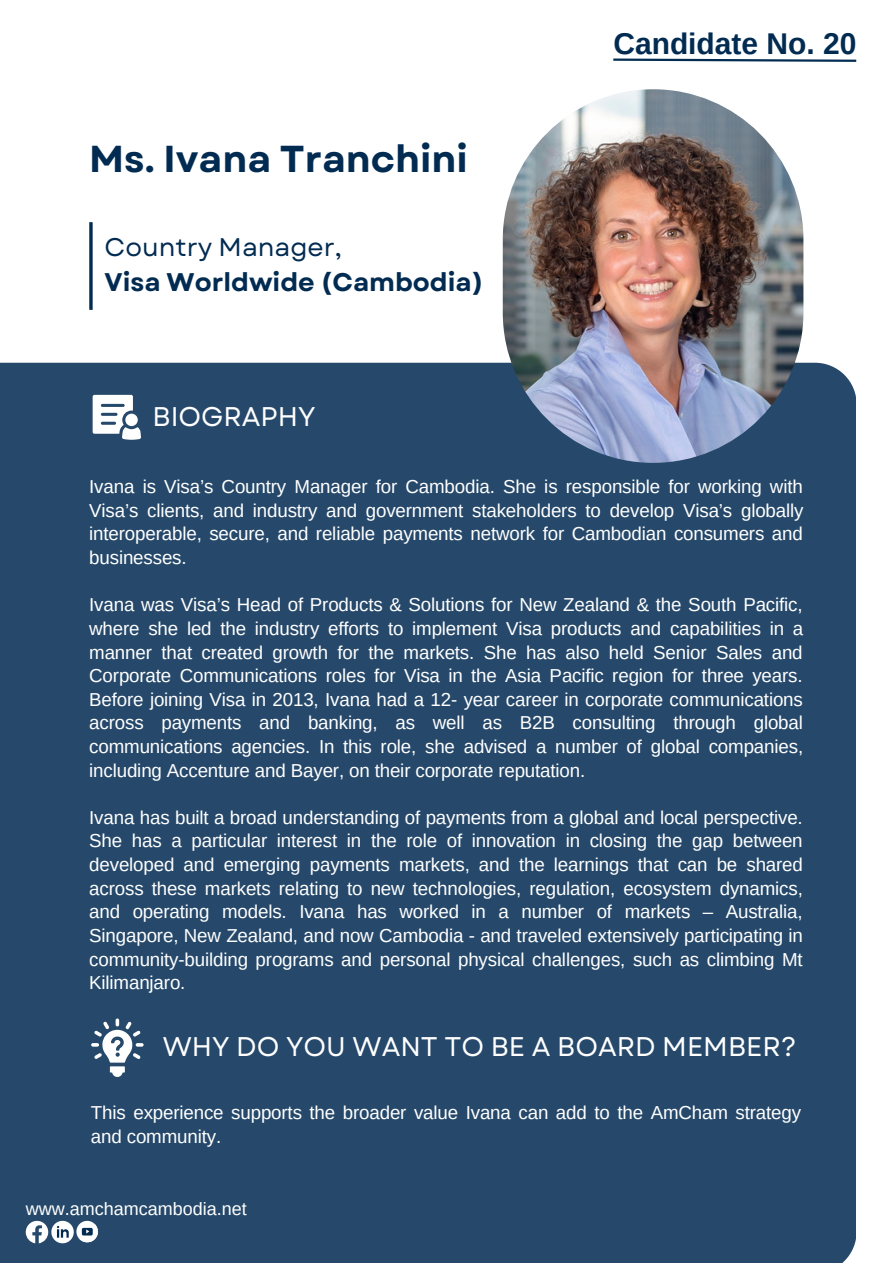
<style>
.page{position:relative;width:893px;height:1264px;background:#fff}
.page>*{position:absolute;margin:0;border:0;box-sizing:border-box;transform-origin:0 0}
.t1{font:700 37.5px "Garet";color:#022b52}
.t2{font:700 30px "Arimo";color:#022b52}
.t3{font:27px "Garet";color:#fff}
.t4{font:700 25.5px "Garet";color:#022b52}
.t5{font:25.5px "Garet";color:#022b52}
.t6{font:18.75px/23.5px "Arimo";letter-spacing:-.01em;color:#fff;text-align:justify}
.t7{font:18px "Arimo";color:#fff}
</style>
<div class="page">
<div style="left:0;top:363px;width:855px;height:899px;background:#26496b"></div>
<svg style="left:26px;top:1220px;width:48px;height:23px"></svg>
<svg style="left:76px;top:1220px;width:22px;height:22px"></svg>
<svg style="left:80px;top:1223px;width:19px;height:20px"></svg>
<svg style="left:91px;top:1018px;width:53px;height:58px"></svg>
<svg style="left:89px;top:222px;width:4px;height:88px"></svg>
<svg style="left:93px;top:395px;width:48px;height:45px"></svg>
<div style="left:125px;top:413px;width:13px;height:13px;background:#fff;border-radius:50%"></div>
<img style="left:502px;top:89px;width:301px;height:374px;border-radius:150px">
<svg style="left:613px;top:58px;width:244px;height:4px"></svg>
<h1 class="t1" style="left:89px;top:132px;width:380px">Ms. Ivana Tranchini</h1>
<h3 class="t5" style="left:105px;top:229px;width:239px">Country Manager,</h3>
<h3 class="t4" style="left:105px;top:264px;width:380px">Visa Worldwide (Cambodia)</h3>
<h3 class="t3" style="left:153px;top:397px;width:164px">BIOGRAPHY</h3>
<h2 class="t2" style="left:613px;top:26px;width:245px">Candidate No. 20</h2>
<p class="t6" style="left:89px;top:475px;width:715px">Ivana is Visa’s Country Manager for Cambodia. She is responsible for working with Visa’s clients, and industry and government stakeholders to develop Visa’s globally interoperable, secure, and reliable payments network for Cambodian consumers and businesses.</p>
<p class="t6" style="left:89px;top:593px;width:715px">Ivana was Visa’s Head of Products &amp; Solutions for New Zealand &amp; the South Pacific, where she led the industry efforts to implement Visa products and capabilities in a manner that created growth for the markets. She has also held Senior Sales and Corporate Communications roles for Visa in the Asia Pacific region for three years.<br>Before joining Visa in 2013, Ivana had a 12- year career in corporate communications across payments and banking, as well as B2B consulting through global communications agencies. In this role, she advised a number of global companies, including Accenture and Bayer, on their corporate reputation.</p>
<p class="t6" style="left:89px;top:805px;width:715px">Ivana has built a broad understanding of payments from a global and local perspective.<br>She has a particular interest in the role of innovation in closing the gap between developed and emerging payments markets, and the learnings that can be shared across these markets relating to new technologies, regulation, ecosystem dynamics, and operating models. Ivana has worked in a number of markets – Australia, Singapore, New Zealand, and now Cambodia - and traveled extensively participating in community-building programs and personal physical challenges, such as climbing Mt Kilimanjaro.</p>
<h3 class="t3" style="left:163px;top:1027px;width:635px">WHY DO YOU WANT TO BE A BOARD MEMBER?</h3>
<p class="t6" style="left:91px;top:1100px;width:711px">This experience supports the broader value Ivana can add to the AmCham strategy and community.</p>
<p class="t7" style="left:26px;top:1198px;width:222px">www.amchamcambodia.net</p>
</div>
